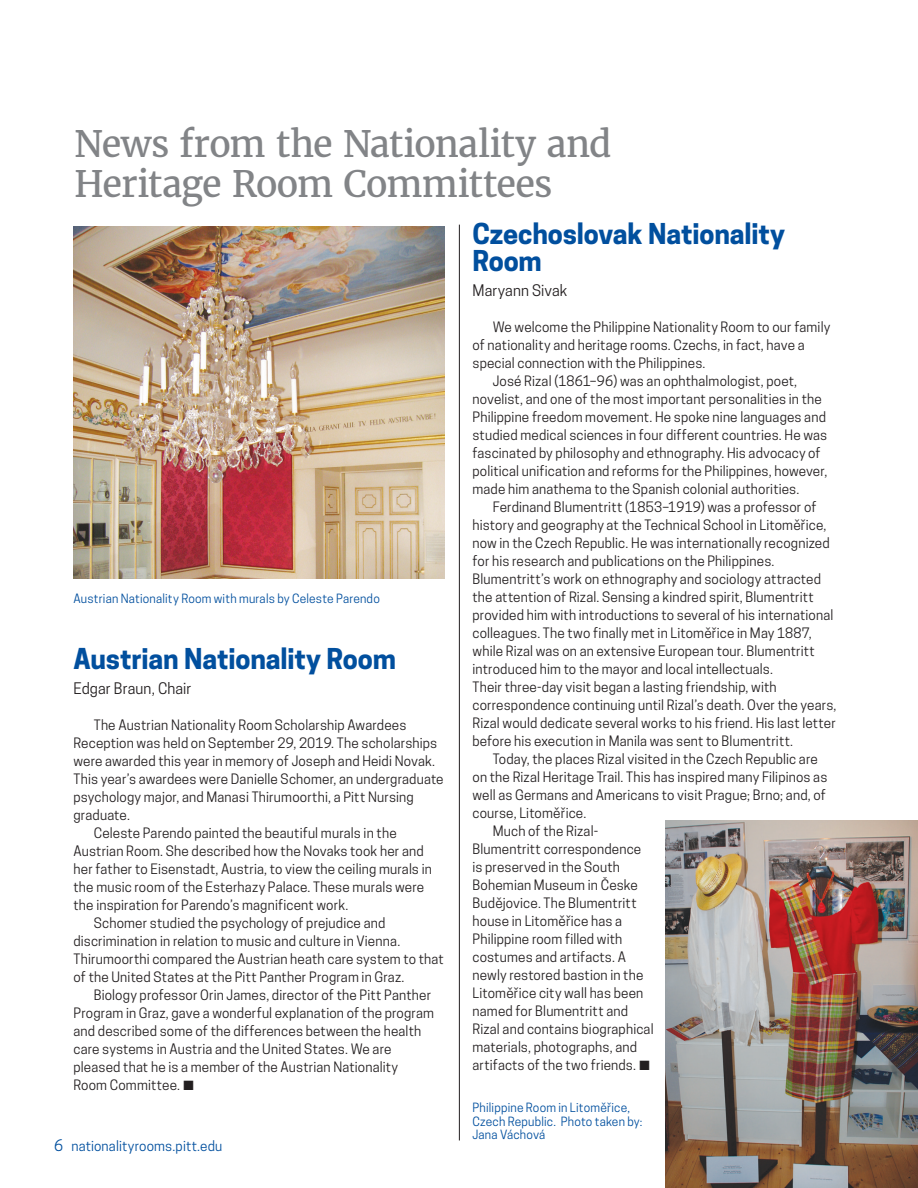
<style>
.page{position:relative;width:918px;height:1188px;background:#fff}
.page>*{position:absolute;margin:0;border:0;box-sizing:border-box;transform-origin:0 0}
.room_name{font:36px/40.5px "Merriweather";letter-spacing:-.02em;color:#828487}
.Headline{font:700 27px/27px "Cooper Hewitt";letter-spacing:-.005em;color:#014f9e}
.byline{font:15px "Cooper Hewitt";letter-spacing:.01em;color:#231f20}
.body{font:13.5px/18px "Cooper Hewitt";letter-spacing:.01em;color:#231f20}
.t1{font:13.5px "Cooper Hewitt";letter-spacing:.01em;color:#014f9e}
.t2{font:12px/13.5px "Cooper Hewitt";letter-spacing:.015em;color:#014f9e}
.s1{font-size:15px}
</style>
<div class="page">
<hr style="left:459px;top:225px;width:1px;height:915px;background:#231f20">
<img style="left:74px;top:226px;width:371px;height:353px">
<img style="left:665px;top:821px;width:253px;height:367px">
<p class="room_name" style="left:74px;top:123px;width:539px">News from the Nationality and<br>Heritage Room Committees</p>
<p class="t2" style="left:74px;top:592px;width:308px">Austrian Nationality Room with murals by Celeste Parendo</p>
<p class="Headline" style="left:74px;top:646px;width:324px">Austrian Nationality Room</p>
<p class="byline" style="left:74px;top:679px;width:120px">Edgar Braun, Chair</p>
<p class="body" style="left:74px;top:716px;width:372px;text-indent:20px">The Austrian Nationality Room Scholarship Awardees Reception was held on September 29, 2019. The scholarships were awarded this year in memory of Joseph and Heidi Novak.<br>This year’s awardees were Danielle Schomer, an undergraduate psychology major, and Manasi Thirumoorthi, a Pitt Nursing graduate.</p>
<p class="body" style="left:74px;top:824px;width:360px;text-indent:20px">Celeste Parendo painted the beautiful murals in the Austrian Room. She described how the Novaks took her and her father to Eisenstadt, Austria, to view the ceiling murals in the music room of the Esterhazy Palace. These murals were the inspiration for Parendo’s magnificent work.</p>
<p class="body" style="left:74px;top:914px;width:372px;text-indent:20px">Schomer studied the psychology of prejudice and discrimination in relation to music and culture in Vienna.<br>Thirumoorthi compared the Austrian heath care system to that of the United States at the Pitt Panther Program in Graz.</p>
<p class="body" style="left:74px;top:986px;width:362px;text-indent:20px">Biology professor Orin James, director of the Pitt Panther Program in Graz, gave a wonderful explanation of the program and described some of the differences between the health care systems in Austria and the United States. We are pleased that he is a member of the Austrian Nationality Room Committee. ■</p>
<p class="t1" style="left:54px;top:1138px;width:170px"><span class="s1">6</span> nationalityrooms.pitt.edu</p>
<p class="Headline" style="left:472px;top:221px;width:314px">Czechoslovak Nationality<br>Room</p>
<p class="byline" style="left:472px;top:282px;width:96px">Maryann Sivak</p>
<p class="body" style="left:472px;top:318px;width:359px;text-indent:20px">We welcome the Philippine Nationality Room to our family of nationality and heritage rooms. Czechs, in fact, have a special connection with the Philippines.</p>
<p class="body" style="left:472px;top:372px;width:356px;text-indent:20px">José Rizal (1861–96) was an ophthalmologist, poet, novelist, and one of the most important personalities in the Philippine freedom movement. He spoke nine languages and studied medical sciences in four different countries. He was fascinated by philosophy and ethnography. His advocacy of political unification and reforms for the Philippines, however, made him anathema to the Spanish colonial authorities.</p>
<p class="body" style="left:472px;top:498px;width:366px;text-indent:20px">Ferdinand Blumentritt (1853–1919) was a professor of history and geography at the Technical School in Litoměřice, now in the Czech Republic. He was internationally recognized for his research and publications on the Philippines.<br>Blumentritt’s work on ethnography and sociology attracted the attention of Rizal. Sensing a kindred spirit, Blumentritt provided him with introductions to several of his international colleagues. The two finally met in Litoměřice in May 1887, while Rizal was on an extensive European tour. Blumentritt introduced him to the mayor and local intellectuals.<br>Their three-day visit began a lasting friendship, with correspondence continuing until Rizal’s death. Over the years, Rizal would dedicate several works to his friend. His last letter before his execution in Manila was sent to Blumentritt.</p>
<p class="body" style="left:472px;top:750px;width:356px;text-indent:20px">Today, the places Rizal visited in the Czech Republic are on the Rizal Heritage Trail. This has inspired many Filipinos as well as Germans and Americans to visit Prague; Brno; and, of course, Litoměřice.</p>
<p class="body" style="left:472px;top:822px;width:183px;text-indent:20px">Much of the Rizal-<br>Blumentritt correspondence is preserved in the South<br>Bohemian Museum in Česke<br>Budějovice. The Blumentritt house in Litoměřice has a<br>Philippine room filled with costumes and artifacts. A newly restored bastion in the<br>Litoměřice city wall has been named for Blumentritt and<br>Rizal and contains biographical materials, photographs, and artifacts of the two friends. ■</p>
<p class="t2" style="left:472px;top:1101px;width:172px">Philippine Room in Litoměřice,<br>Czech Republic. Photo taken by:<br>Jana Váchová</p>
</div>
